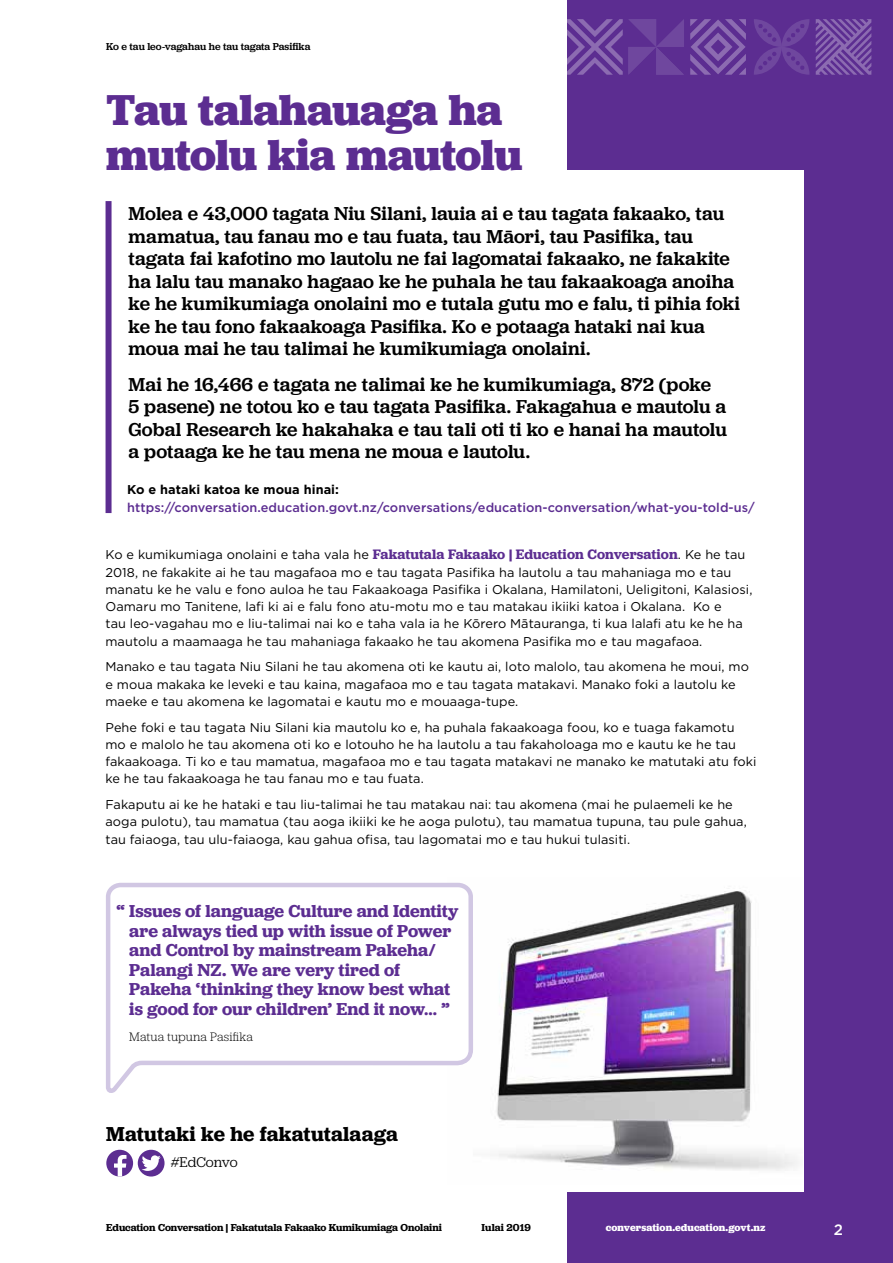
<style>
.page{position:relative;width:893px;height:1263px;background:#fff}
.page>*{position:absolute;margin:0;border:0;box-sizing:border-box;transform-origin:0 0}
.t1{font:700 45px/45px "Jubilat";letter-spacing:-.01em;color:#5c2d91}
.t2{font:600 21px "Jubilat";letter-spacing:.005em;color:#000}
.t3{font:500 19.5px/22.5px "Jubilat";letter-spacing:.005em;color:#000}
.t4{font:600 18px/19.5px "Jubilat";color:#5c2d91}
.t5{font:500 15px "Gotham";color:#fff}
.t6{font:14.7px "Jubilat";letter-spacing:-.01em;color:#000}
.t7{font:12.75px/17.2px "Gotham";letter-spacing:.005em;color:#000}
.t8{font:500 12.75px "Gotham";letter-spacing:.005em;color:#5c2d91}
.t9{font:700 12.75px "Gotham";letter-spacing:.005em;color:#000}
.t10{font:300 12.75px "Jubilat";letter-spacing:.005em;color:#000}
.t11{font:600 10.5px "Jubilat";letter-spacing:-.005em;color:#000}
.t12{font:500 10.5px "Jubilat";letter-spacing:-.005em;color:#000}
.t13{font:700 10.5px "Jubilat";letter-spacing:.005em;color:#fff}
.s1{font-family:"Jubilat";font-weight:600;font-size:14.25px;color:#5c2d91}
</style>
<div class="page">
<div style="left:568px;top:0;width:325px;height:1263px;background:#5c2d91"></div>
<div style="left:563px;top:170px;width:241px;height:1021px;background:#fff"></div>
<div style="left:106px;top:201px;width:6px;height:312px;background:#5c2d91"></div>
<svg style="left:754px;top:19px;width:55px;height:56px"></svg>
<svg style="left:816px;top:19px;width:55px;height:56px"></svg>
<svg style="left:690px;top:19px;width:56px;height:56px"></svg>
<svg style="left:567px;top:19px;width:117px;height:56px"></svg>
<img style="left:496px;top:890px;width:302px;height:281px">
<div style="left:106px;top:1150px;width:27px;height:26px;background:#5c2d91;border-radius:50%"></div>
<svg style="left:114px;top:1155px;width:12px;height:21px"></svg>
<div style="left:138px;top:1150px;width:27px;height:26px;background:#5c2d91;border-radius:50%"></div>
<svg style="left:142px;top:1155px;width:19px;height:16px"></svg>
<svg style="left:106px;top:882px;width:367px;height:211px"></svg>
<p class="t12" style="left:106px;top:40px;width:206px">Ko e tau leo-vagahau he tau tagata Pasifika</p>
<h1 class="t1" style="left:106px;top:87px;width:418px">Tau talahauaga ha mutolu kia mautolu</h1>
<p class="t3" style="left:129px;top:202px;width:613px">Molea e 43,000 tagata Niu Silani, lauia ai e tau tagata fakaako, tau mamatua, tau fanau mo e tau fuata, tau Māori, tau Pasifika, tau tagata fai kafotino mo lautolu ne fai lagomatai fakaako, ne fakakite ha lalu tau manako hagaao ke he puhala he tau fakaakoaga anoiha ke he kumikumiaga onolaini mo e tutala gutu mo e falu, ti pihia foki ke he tau fono fakaakoaga Pasifika. Ko e potaaga hataki nai kua moua mai he tau talimai he kumikumiaga onolaini.</p>
<h3 class="t3" style="left:129px;top:372px;width:600px">Mai he 16,466 e tagata ne talimai ke he kumikumiaga, 872 (poke<br>5 pasene) ne totou ko e tau tagata Pasifika. Fakagahua e mautolu a Gobal Research ke hakahaka e tau tali oti ti ko e hanai ha mautolu a potaaga ke he tau mena ne moua e lautolu.</h3>
<p class="t9" style="left:127px;top:481px;width:213px">Ko e hataki katoa ke moua hinai:</p>
<p class="t8" style="left:127px;top:499px;width:629px">https://conversation.education.govt.nz/conversations/education-conversation/what-you-told-us/</p>
<p class="t7" style="left:105px;top:546px;width:648px">Ko e kumikumiaga onolaini e taha vala he <span class="s1">Fakatutala Fakaako | Education Conversation</span>. Ke he tau 2018, ne fakakite ai he tau magafaoa mo e tau tagata Pasifika ha lautolu a tau mahaniaga mo e tau manatu ke he valu e fono auloa he tau Fakaakoaga Pasifika i Okalana, Hamilatoni, Ueligitoni, Kalasiosi, Oamaru mo Tanitene, lafi ki ai e falu fono atu-motu mo e tau matakau ikiiki katoa i Okalana. Ko e<br>tau leo-vagahau mo e liu-talimai nai ko e taha vala ia he Kōrero Mātauranga, ti kua lalafi atu ke he ha mautolu a maamaaga he tau mahaniaga fakaako he tau akomena Pasifika mo e tau magafaoa.</p>
<p class="t7" style="left:105px;top:658px;width:645px">Manako e tau tagata Niu Silani he tau akomena oti ke kautu ai, loto malolo, tau akomena he moui, mo e moua makaka ke leveki e tau kaina, magafaoa mo e tau tagata matakavi. Manako foki a lautolu ke maeke e tau akomena ke lagomatai e kautu mo e mouaaga-tupe.</p>
<p class="t7" style="left:105px;top:718px;width:653px">Pehe foki e tau tagata Niu Silani kia mautolu ko e, ha puhala fakaakoaga foou, ko e tuaga fakamotu mo e malolo he tau akomena oti ko e lotouho he ha lautolu a tau fakaholoaga mo e kautu ke he tau fakaakoaga. Ti ko e tau mamatua, magafaoa mo e tau tagata matakavi ne manako ke matutaki atu foki ke he tau fakaakoaga he tau fanau mo e tau fuata.</p>
<p class="t7" style="left:105px;top:796px;width:643px">Fakaputu ai ke he hataki e tau liu-talimai he tau matakau nai: tau akomena (mai he pulaemeli ke he aoga pulotu), tau mamatua (tau aoga ikiiki ke he aoga pulotu), tau mamatua tupuna, tau pule gahua, tau faiaoga, tau ulu-faiaoga, kau gahua ofisa, tau lagomatai mo e tau hukui tulasiti.</p>
<h3 class="t4" style="left:129px;top:901px;width:331px;text-indent:-13px">“ Issues of language Culture and Identity are always tied up with issue of Power and Control by mainstream Pakeha/ Palangi NZ. We are very tired of Pakeha ‘thinking they know best what is good for our children’ End it now… ”</h3>
<p class="t10" style="left:129px;top:1029px;width:125px">Matua tupuna Pasifika</p>
<h2 class="t2" style="left:106px;top:1121px;width:293px">Matutaki ke he fakatutalaaga</h2>
<p class="t6" style="left:171px;top:1153px;width:68px">#EdConvo</p>
<p class="t11" style="left:106px;top:1221px;width:337px">Education Conversation | Fakatutala Fakaako Kumikumiaga Onolaini</p>
<p class="t11" style="left:482px;top:1221px;width:51px">Iulai 2019</p>
<p class="t13" style="left:606px;top:1221px;width:161px">conversation.education.govt.nz</p>
<p class="t5" style="left:834px;top:1220px;width:11px">2</p>
</div>
